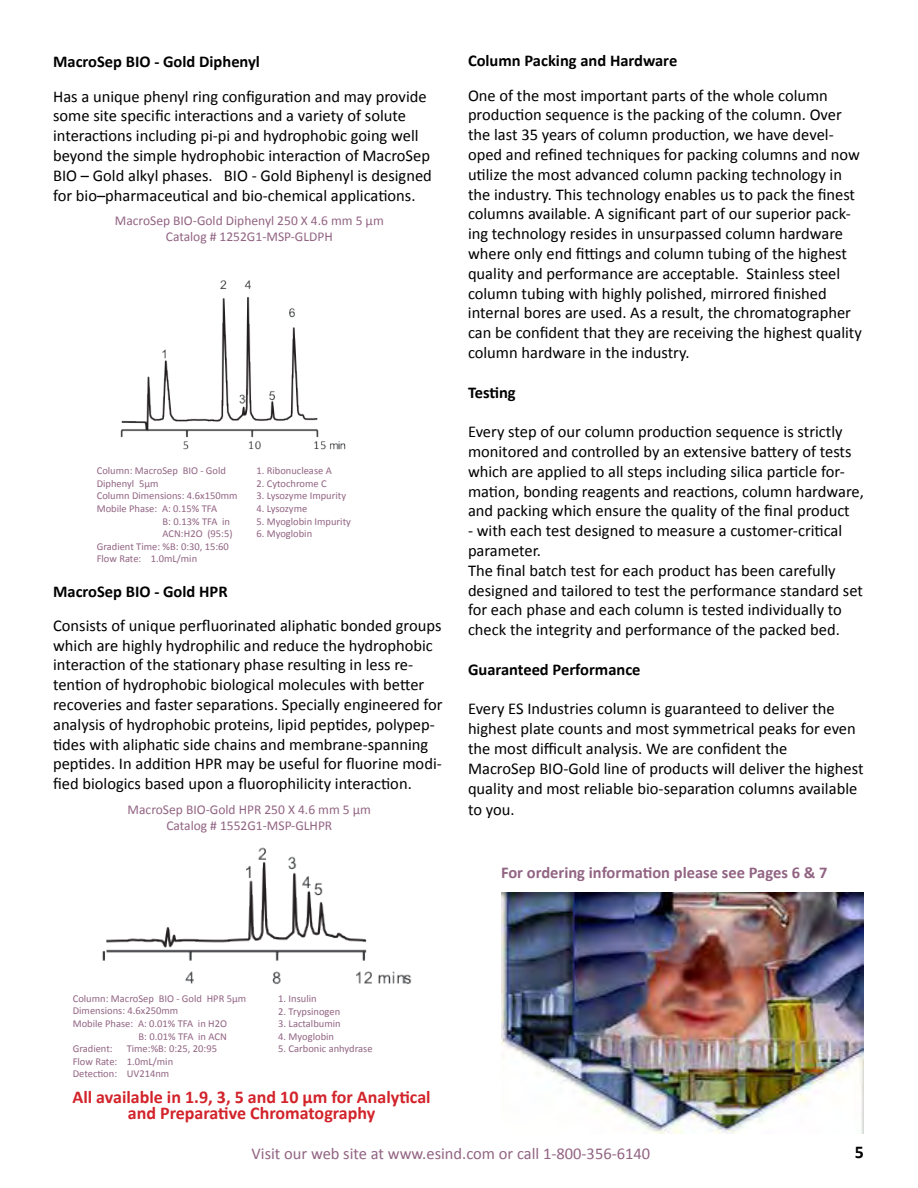
<style>
.page{position:relative;width:918px;height:1188px;background:#fff}
.page>*{position:absolute;margin:0;border:0;box-sizing:border-box;transform-origin:0 0}
.t1{font:700 18px/16.5px "Calibri";color:#d2232a;text-align:center}
.t2{font:700 18px "Calibri";color:#000}
.t3{font:16.5px/19.8px "Calibri";color:#000}
.t4{font:700 16.5px "Calibri";color:#000}
.t5{font:16.5px "Calibri";color:#926483}
.t6{font:700 16.5px "Calibri";color:#926483}
.t7{font:13.5px/16.2px "Calibri";color:#926483;text-align:center}
.t8{font:10.5px/12.6px "Calibri";color:#926483}
</style>
<div class="page">
<img style="left:102px;top:847px;width:310px;height:138px">
<img style="left:501px;top:892px;width:363px;height:242px">
<img style="left:120px;top:280px;width:226px;height:170px">
<p class="t4" style="left:53px;top:51px;width:208px">MacroSep BIO - Gold Diphenyl</p>
<p class="t3" style="left:53px;top:86px;width:380px">Has a unique phenyl ring configuration and may provide some site specific interactions and a variety of solute interactions including pi-pi and hydrophobic going well beyond the simple hydrophobic interaction of MacroSep BIO – Gold alkyl phases. BIO - Gold Biphenyl is designed for bio–pharmaceutical and bio-chemical applications.</p>
<p class="t7" style="left:115px;top:212px;width:271px">MacroSep BIO-Gold Diphenyl 250 X 4.6 mm 5 µm<br>Catalog # 1252G1-MSP-GLDPH</p>
<p class="t8" style="left:97px;top:465px;width:131px">Column: MacroSep BIO - Gold</p>
<p class="t8" style="left:97px;top:477px;width:63px">Diphenyl 5μm</p>
<p class="t8" style="left:97px;top:490px;width:142px">Column Dimensions: 4.6x150mm</p>
<p class="t8" style="left:97px;top:502px;width:122px">Mobile Phase: A: 0.15% TFA</p>
<p class="t8" style="left:163px;top:515px;width:69px">B: 0.13% TFA in</p>
<p class="t8" style="left:163px;top:528px;width:71px">ACN:H2O (95:5)</p>
<p class="t8" style="left:97px;top:540px;width:134px">Gradient Time: %B: 0:30, 15:60</p>
<p class="t8" style="left:97px;top:553px;width:102px">Flow Rate: 1.0mL/min</p>
<p class="t8" style="left:256px;top:465px;width:77px">1. Ribonuclease A</p>
<p class="t8" style="left:256px;top:477px;width:72px">2. Cytochrome C</p>
<p class="t8" style="left:256px;top:490px;width:91px">3. Lysozyme Impurity</p>
<p class="t8" style="left:256px;top:502px;width:52px">4. Lysozyme</p>
<p class="t8" style="left:256px;top:515px;width:96px">5. Myoglobin Impurity</p>
<p class="t8" style="left:256px;top:528px;width:57px">6. Myoglobin</p>
<p class="t4" style="left:53px;top:581px;width:176px">MacroSep BIO - Gold HPR</p>
<p class="t3" style="left:53px;top:616px;width:391px">Consists of unique perfluorinated aliphatic bonded groups which are highly hydrophilic and reduce the hydrophobic interaction of the stationary phase resulting in less re&shy;tention of hydrophobic biological molecules with better recoveries and faster separations. Specially engineered for analysis of hydrophobic proteins, lipid peptides, polypep&shy;tides with aliphatic side chains and membrane-spanning peptides. In addition HPR may be useful for fluorine modi&shy;fied biologics based upon a fluorophilicity interaction.</p>
<p class="t7" style="left:128px;top:801px;width:245px">MacroSep BIO-Gold HPR 250 X 4.6 mm 5 µm<br>Catalog # 1552G1-MSP-GLHPR</p>
<p class="t4" style="left:468px;top:50px;width:211px">Column Packing and Hardware</p>
<p class="t3" style="left:468px;top:85px;width:395px">One of the most important parts of the whole column production sequence is the packing of the column. Over the last 35 years of column production, we have devel&shy;oped and refined techniques for packing columns and now utilize the most advanced column packing technology in the industry. This technology enables us to pack the finest columns available. A significant part of our superior pack&shy;ing technology resides in unsurpassed column hardware where only end fittings and column tubing of the highest quality and performance are acceptable. Stainless steel column tubing with highly polished, mirrored finished internal bores are used. As a result, the chromatographer can be confident that they are receiving the highest quality column hardware in the industry.</p>
<p class="t4" style="left:468px;top:382px;width:49px">Testing</p>
<p class="t3" style="left:468px;top:422px;width:397px">Every step of our column production sequence is strictly monitored and controlled by an extensive battery of tests which are applied to all steps including silica particle for&shy;mation, bonding reagents and reactions, column hardware, and packing which ensure the quality of the final product</p>
<p class="t3" style="left:468px;top:521px;width:397px">- with each test designed to measure a customer-critical parameter.<br>The fi nal batch test for each product has been carefully designed and tailored to test the performance standard set for each phase and each column is tested individually to check the integrity and performance of the packed bed.</p>
<p class="t4" style="left:468px;top:659px;width:174px">Guaranteed Performance</p>
<p class="t3" style="left:468px;top:699px;width:397px">Every ES Industries column is guaranteed to deliver the highest plate counts and most symmetrical peaks for even the most difficult analysis. We are confident the<br>MacroSep BIO-Gold line of products will deliver the highest quality and most reliable bio-separation columns available</p>
<p class="t3" style="left:468px;top:800px;width:48px">to you.</p>
<p class="t6" style="left:501px;top:862px;width:328px">For ordering information please see Pages 6 &amp; 7</p>
<p class="t8" style="left:73px;top:992px;width:175px">Column: MacroSep BIO - Gold HPR 5μm</p>
<p class="t8" style="left:73px;top:1005px;width:107px">Dimensions: 4.6x250mm</p>
<p class="t8" style="left:73px;top:1017px;width:156px">Mobile Phase: A: 0.01% TFA in H2O</p>
<p class="t8" style="left:139px;top:1030px;width:90px">B: 0.01% TFA in ACN</p>
<p class="t8" style="left:73px;top:1042px;width:41px">Gradient:</p>
<p class="t8" style="left:73px;top:1042px;width:146px;text-indent:54px">Time:%B: 0:25, 20:95<br>Flow Rate: 1.0mL/min<br>Detection: UV214nm</p>
<p class="t8" style="left:278px;top:992px;width:40px">1. Insulin</p>
<p class="t8" style="left:278px;top:1005px;width:63px">2. Trypsinogen</p>
<p class="t8" style="left:278px;top:1017px;width:64px">3. Lactalbumin</p>
<p class="t8" style="left:278px;top:1030px;width:57px">4. Myoglobin</p>
<p class="t8" style="left:278px;top:1043px;width:96px">5. Carbonic anhydrase</p>
<p class="t1" style="left:72px;top:1089px;width:360px">All available in 1.9, 3, 5 and 10 µm for Analytical and Preparative Chromatography</p>
<p class="t5" style="left:252px;top:1143px;width:400px">Visit our web site at www.esind.com or call 1-800-356-6140</p>
<p class="t2" style="left:855px;top:1141px;width:11px">5</p>
</div>
